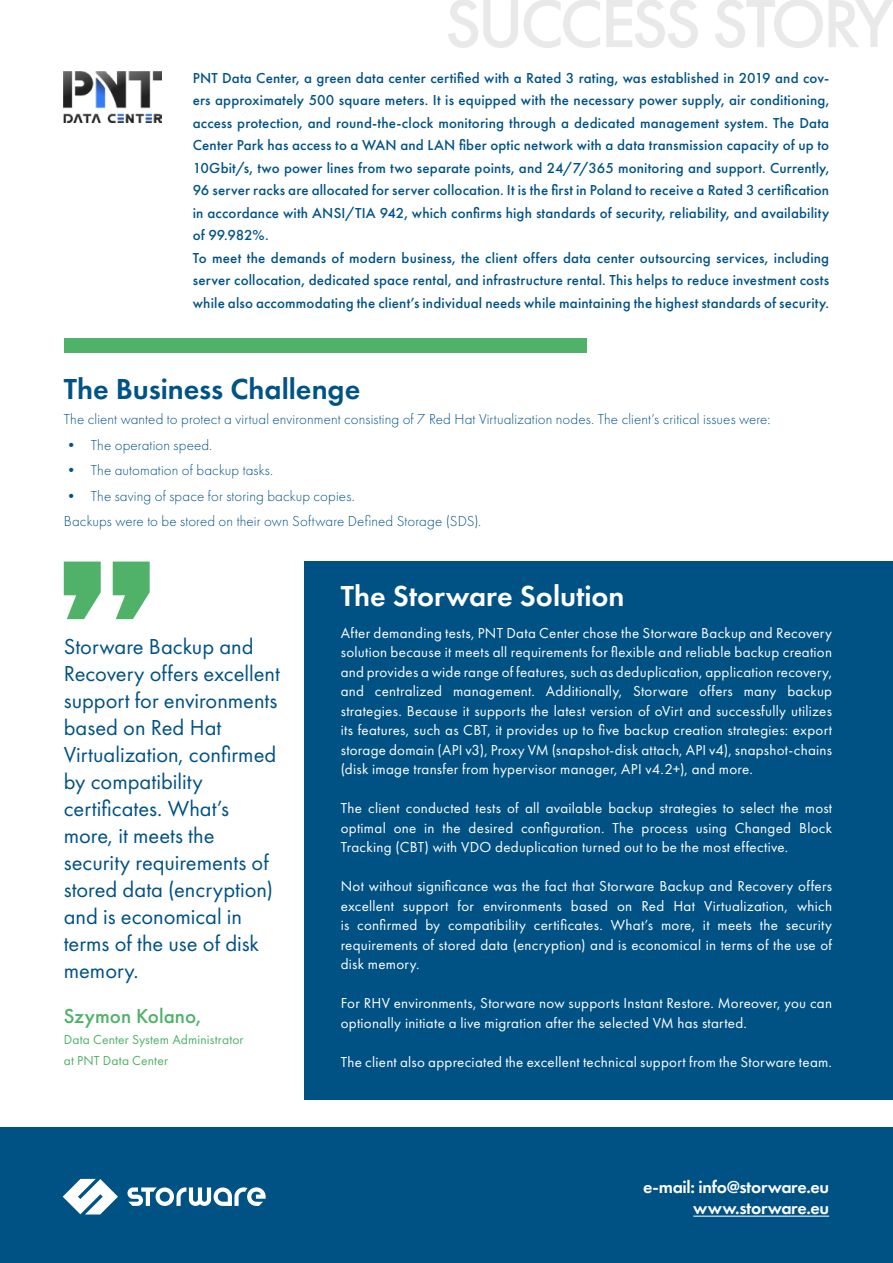
<style>
.page{position:relative;width:893px;height:1263px;background:#fff}
.page>*{position:absolute;margin:0;border:0;box-sizing:border-box;transform-origin:0 0}
.t1{font:500 70.5px "Futura PT";letter-spacing:-.055em;color:#e9e9e9}
.t2{font:600 30px "Futura PT";color:#005386}
.t3{font:600 30px "Futura PT";color:#fff}
.t4{font:22.5px/27px "Futura PT";color:#005285}
.t5{font:500 21px "Futura PT";color:#4fb268}
.t6{font:600 18px/21px "Futura PT";letter-spacing:-.02em;color:#fff;text-align:right}
.t7{font:15px/19.5px "Futura PT";letter-spacing:.02em;color:#fff;text-align:justify}
.t8{font:500 15px/22.5px "Futura PT";letter-spacing:.01em;color:#005386}
.t9{font:300 15px/25.5px "Futura PT";letter-spacing:.01em;color:#005386}
.t10{font:13.5px/21px "Futura PT";letter-spacing:.01em;color:#4fb268}
</style>
<div class="page">
<div style="left:304px;top:561px;width:589px;height:539px;background:#005285"></div>
<div style="left:0;top:1127px;width:893px;height:136px;background:#005285"></div>
<svg style="left:64px;top:561px;width:86px;height:58px"></svg>
<svg style="left:63px;top:1179px;width:55px;height:35px"></svg>
<svg style="left:127px;top:1187px;width:139px;height:19px"></svg>
<hr style="left:693px;top:1216px;width:136px;height:1px;background:#fff">
<div style="left:64px;top:338px;width:522px;height:15px;background:#4fb268"></div>
<img style="left:64px;top:72px;width:97px;height:50px">
<h1 class="t1" style="left:445px;top:-19px;width:449px">SUCCESS STORY</h1>
<p class="t8" style="left:193px;top:66px;width:638px">PNT Data Center, a green data center certified with a Rated 3 rating, was established in 2019 and cov&shy;ers approximately 500 square meters. It is equipped with the necessary power supply, air conditioning, access protection, and round-the-clock monitoring through a dedicated management system. The Data Center Park has access to a WAN and LAN fiber optic network with a data transmission capacity of up to 10Gbit/s, two power lines from two separate points, and 24/7/365 monitoring and support. Currently, 96 server racks are allocated for server collocation. It is the first in Poland to receive a Rated 3 certification in accordance with ANSI/TIA 942, which confirms high standards of security, reliability, and availability of 99.982%.<br>To meet the demands of modern business, the client offers data center outsourcing services, including server collocation, dedicated space rental, and infrastructure rental. This helps to reduce investment costs while also accommodating the client’s individual needs while maintaining the highest standards of security.</p>
<h2 class="t2" style="left:64px;top:370px;width:298px">The Business Challenge</h2>
<p class="t9" style="left:64px;top:406px;width:708px">The client wanted to protect a virtual environment consisting of 7 Red Hat Virtualization nodes. The client’s critical issues were:</p>
<p class="t9" style="left:64px;top:432px;width:150px">• The operation speed.</p>
<p class="t9" style="left:64px;top:457px;width:211px">• The automation of backup tasks.</p>
<p class="t9" style="left:64px;top:483px;width:419px">• The saving of space for storing backup copies.<br>Backups were to be stored on their own Software Defined Storage (SDS).</p>
<p class="t4" style="left:64px;top:633px;width:218px">Storware Backup and<br>Recovery offers excellent support for environments based on Red Hat<br>Virtualization, confirmed by compatibility certificates. What’s more, it meets the security requirements of stored data (encryption) and is economical in terms of the use of disk memory.</p>
<h3 class="t5" style="left:64px;top:1003px;width:139px">Szymon Kolano,</h3>
<p class="t10" style="left:64px;top:1029px;width:181px">Data Center System Administrator at PNT Data Center</p>
<h2 class="t3" style="left:341px;top:577px;width:285px">The Storware Solution</h2>
<p class="t7" style="left:341px;top:623px;width:493px">After demanding tests, PNT Data Center chose the Storware Backup and Recovery solution because it meets all requirements for flexible and reliable backup creation and provides a wide range of features, such as deduplication, application recovery, and centralized management. Additionally, Storware offers many backup strategies. Because it supports the latest version of oVirt and successfully utilizes its features, such as CBT, it provides up to five backup creation strategies: export storage domain (API v3), Proxy VM (snapshot-disk attach, API v4), snapshot-chains (disk image transfer from hypervisor manager, API v4.2+), and more.</p>
<p class="t7" style="left:341px;top:798px;width:493px">The client conducted tests of all available backup strategies to select the most optimal one in the desired configuration. The process using Changed Block Tracking (CBT) with VDO deduplication turned out to be the most effective.</p>
<p class="t7" style="left:341px;top:876px;width:493px">Not without significance was the fact that Storware Backup and Recovery offers excellent support for environments based on Red Hat Virtualization, which is confirmed by compatibility certificates. What’s more, it meets the security requirements of stored data (encryption) and is economical in terms of the use of disk memory.</p>
<p class="t7" style="left:341px;top:993px;width:493px">For RHV environments, Storware now supports Instant Restore. Moreover, you can optionally initiate a live migration after the selected VM has started.</p>
<p class="t7" style="left:341px;top:1052px;width:493px">The client also appreciated the excellent technical support from the Storware team.</p>
<p class="t6" style="left:643px;top:1176px;width:187px">e-mail: info@storware.eu www.storware.eu</p>
</div>
